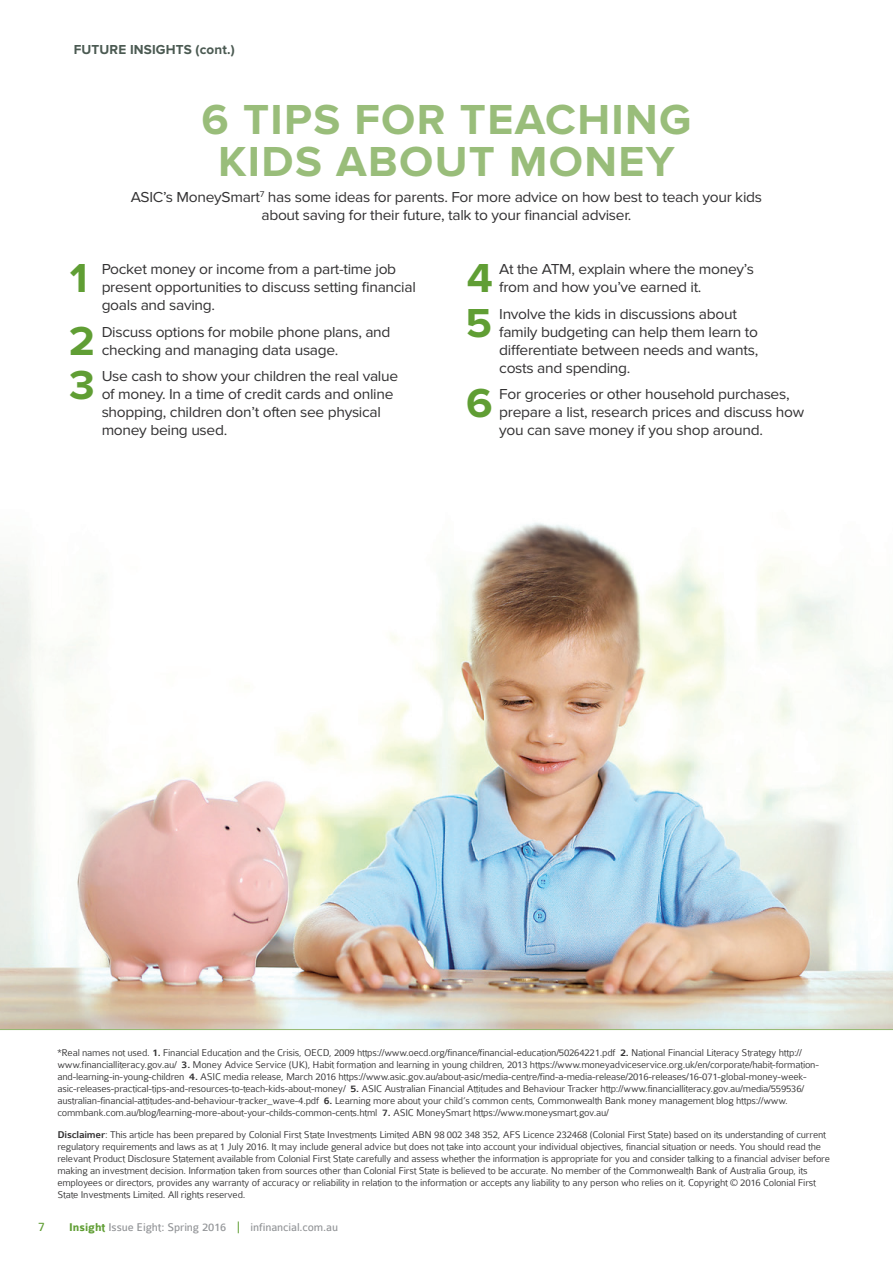
<style>
.page{position:relative;width:893px;height:1263px;background:#fff}
.page>*{position:absolute;margin:0;border:0;box-sizing:border-box;transform-origin:0 0}
._03_Subheading_12pt{font:700 43.5px/42px "Proxima Nova";letter-spacing:.03em;color:#99bd7a;text-align:center}
._01_Body_Copy_10_12{font:700 42px "Proxima Nova";color:#609e34;scale:1.04 1}
._01_Body_Copy_10_12-2{font:15px/18px "Proxima Nova";letter-spacing:-.02em;color:#333233;scale:1.04 1}
.t1{font:700 13.5px "Proxima Nova";letter-spacing:.01em;color:#4b5a52}
.t2{font:13.5px "Colaborate";color:#609e34}
.t3{font:12px "Colaborate";letter-spacing:-.01em;color:#939598}
._20_Disclaimer_Parag{font:300 10.5px/12px "Colaborate";letter-spacing:-.02em;color:#333233;scale:1.04 1}
.s1{font-weight:500}
.s2{font-weight:700;color:#609e34}
.s3{font-size:13.5px;color:#609e34}
</style>
<div class="page">
<img style="left:0;top:523px;width:893px;height:506px">
<hr style="left:0;top:1029px;width:893px;height:1px;background:#93b971">
<p class="t1" style="left:74px;top:42px;width:162px">FUTURE INSIGHTS (cont.)</p>
<p class="_03_Subheading_12pt" style="left:202px;top:99px;width:491px">6 TIPS FOR TEACHING<br>KIDS ABOUT MONEY</p>
<p class="_01_Body_Copy_10_12-2" style="left:131px;top:189px;width:608px;text-align:center">ASIC’s MoneySmart<sup>7</sup> has some ideas for parents. For more advice on how best to teach your kids about saving for their future, talk to your financial adviser.</p>
<p class="_01_Body_Copy_10_12" style="left:70px;top:254px;width:19px">1</p>
<p class="_01_Body_Copy_10_12-2" style="left:102px;top:261px;width:304px">Pocket money or income from a part-time job present opportunities to discuss setting financial goals and saving.</p>
<p class="_01_Body_Copy_10_12" style="left:69px;top:316px;width:27px">2</p>
<p class="_01_Body_Copy_10_12-2" style="left:102px;top:323px;width:279px">Discuss options for mobile phone plans, and checking and managing data usage.</p>
<p class="_01_Body_Copy_10_12" style="left:69px;top:361px;width:26px">3</p>
<p class="_01_Body_Copy_10_12-2" style="left:102px;top:368px;width:287px">Use cash to show your children the real value of money. In a time of credit cards and online shopping, children don’t often see physical money being used.</p>
<p class="_01_Body_Copy_10_12" style="left:467px;top:254px;width:27px">4</p>
<p class="_01_Body_Copy_10_12-2" style="left:499px;top:261px;width:246px">At the ATM, explain where the money’s from and how you’ve earned it.</p>
<p class="_01_Body_Copy_10_12" style="left:466px;top:298px;width:27px">5</p>
<p class="_01_Body_Copy_10_12-2" style="left:499px;top:305px;width:251px">Involve the kids in discussions about family budgeting can help them learn to differentiate between needs and wants, costs and spending.</p>
<p class="_01_Body_Copy_10_12" style="left:466px;top:379px;width:27px">6</p>
<p class="_01_Body_Copy_10_12-2" style="left:499px;top:386px;width:295px">For groceries or other household purchases, prepare a list, research prices and discuss how you can save money if you shop around.</p>
<p class="_20_Disclaimer_Parag" style="left:57px;top:1047px;width:734px">*Real names not used. <span class="s1">1.</span> Financial Education and the Crisis, OECD, 2009 https://www.oecd.org/finance/financial-education/50264221.pdf <span class="s1">2.</span> National Financial Literacy Strategy http:// www.financialliteracy.gov.au/ <span class="s1">3.</span> Money Advice Service (UK), Habit formation and learning in young children, 2013 https://www.moneyadviceservice.org.uk/en/corporate/habit-formation&shy;and-learning-in-young-children <span class="s1">4.</span> ASIC media release, March 2016 https://www.asic.gov.au/about-asic/media-centre/find-a-media-release/2016-releases/16-071-global-money-week&shy;asic-releases-practical-tips-and-resources-to-teach-kids-about-money/ <span class="s1">5.</span> ASIC Australian Financial Attitudes and Behaviour Tracker http://www.financialliteracy.gov.au/media/559536/ australian-financial-attitudes-and-behaviour-tracker_wave-4.pdf <span class="s1">6.</span> Learning more about your child’s common cents, Commonwealth Bank money management blog https://www. commbank.com.au/blog/learning-more-about-your-childs-common-cents.html <span class="s1">7.</span> ASIC MoneySmart https://www.moneysmart.gov.au/</p>
<p class="_20_Disclaimer_Parag" style="left:57px;top:1129px;width:744px"><span class="s1">Disclaimer</span>: This article has been prepared by Colonial First State Investments Limited ABN 98 002 348 352, AFS Licence 232468 (Colonial First State) based on its understanding of current regulatory requirements and laws as at 1 July 2016. It may include general advice but does not take into account your individual objectives, financial situation or needs. You should read the relevant Product Disclosure Statement available from Colonial First State carefully and assess whether the information is appropriate for you and consider talking to a financial adviser before making an investment decision. Information taken from sources other than Colonial First State is believed to be accurate. No member of the Commonwealth Bank of Australia Group, its employees or directors, provides any warranty of accuracy or reliability in relation to the information or accepts any liability to any person who relies on it. Copyright © 2016 Colonial First State Investments Limited. All rights reserved.</p>
<p class="t2" style="left:38px;top:1220px;width:8px">7</p>
<p class="t3" style="left:69px;top:1221px;width:271px"><span class="s2">Insight</span> Issue Eight: Spring 2016 <span class="s3">|</span> infinancial.com.au</p>
</div>
